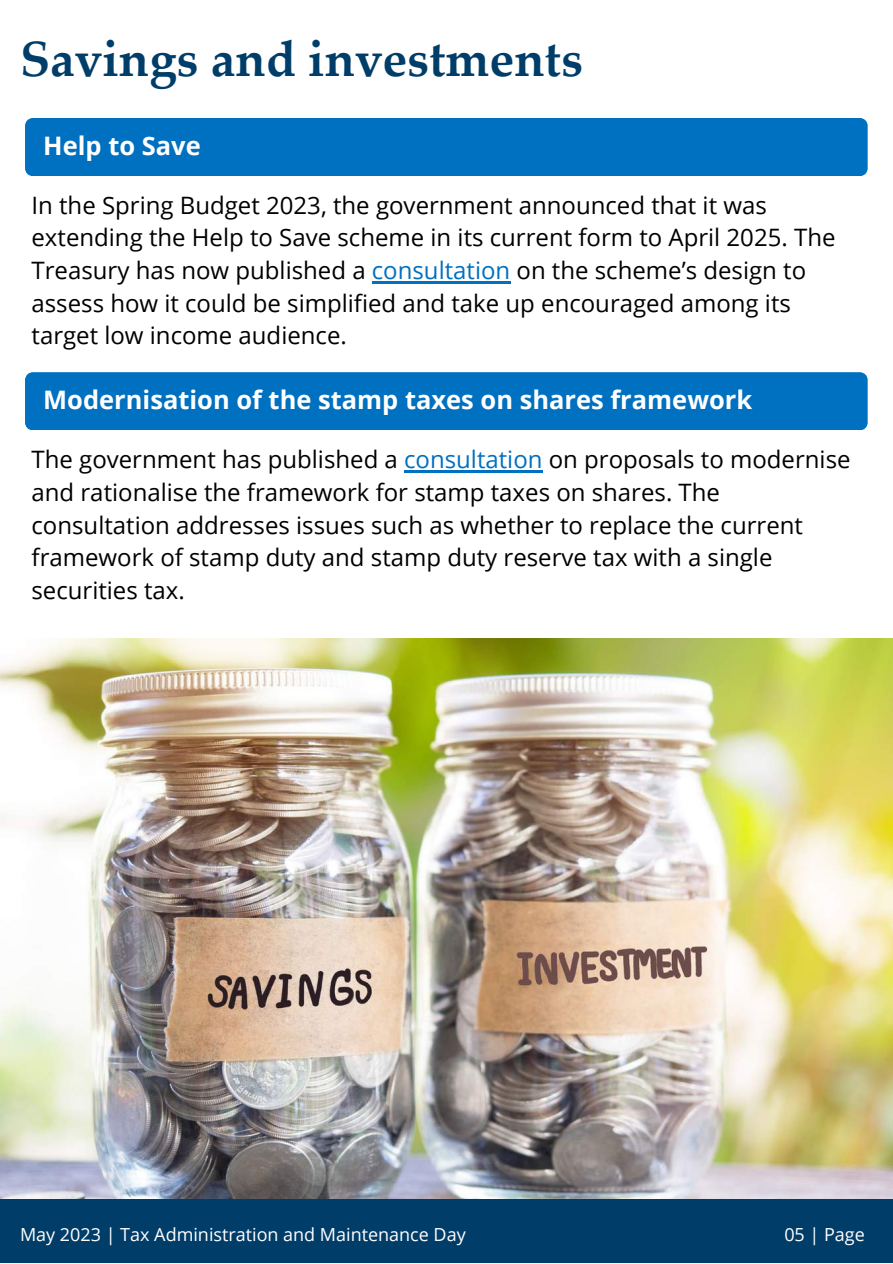
<style>
.page{position:relative;width:893px;height:1264px;background:#fff}
.page>*{position:absolute;margin:0;border:0;box-sizing:border-box;transform-origin:0 0}
.t1{font:700 49.5px "Palatino Linotype";color:#003d69}
.t2{font:700 25.5px "Open Sans";color:#fff}
.t3{font:24px/32.5px "Open Sans";color:#000}
.t4{font:18px "Open Sans";color:#fff}
.s1{color:#0070c0}
</style>
<div class="page">
<img style="left:0;top:638px;width:892px;height:561px">
<div style="left:0;top:1199px;width:892px;height:63px;background:#003d69"></div>
<div style="left:25px;top:118px;width:842px;height:58px;background:#0070c0"></div>
<hr style="left:372px;top:281px;width:138px;height:2px;background:#0070c0">
<div style="left:25px;top:372px;width:842px;height:58px;background:#0070c0"></div>
<hr style="left:404px;top:470px;width:138px;height:3px;background:#0070c0">
<h1 class="t1" style="left:20px;top:40px;width:564px">Savings and investments</h1>
<p class="t2" style="left:43px;top:127px;width:159px">Help to Save</p>
<p class="t3" style="left:32px;top:188px;width:805px">In the Spring Budget 2023, the government announced that it was extending the Help to Save scheme in its current form to April 2025. The Treasury has now published a <span class="s1">consultation</span> on the scheme’s design to assess how it could be simplified and take up encouraged among its target low income audience.</p>
<p class="t2" style="left:43px;top:382px;width:710px">Modernisation of the stamp taxes on shares framework</p>
<p class="t3" style="left:32px;top:443px;width:820px">The government has published a <span class="s1">consultation</span> on proposals to modernise and rationalise the framework for stamp taxes on shares. The consultation addresses issues such as whether to replace the current framework of stamp duty and stamp duty reserve tax with a single securities tax.</p>
<p class="t4" style="left:20px;top:1221px;width:447px">May 2023 | Tax Administration and Maintenance Day</p>
<p class="t4" style="left:784px;top:1221px;width:82px">05 | Page</p>
</div>
